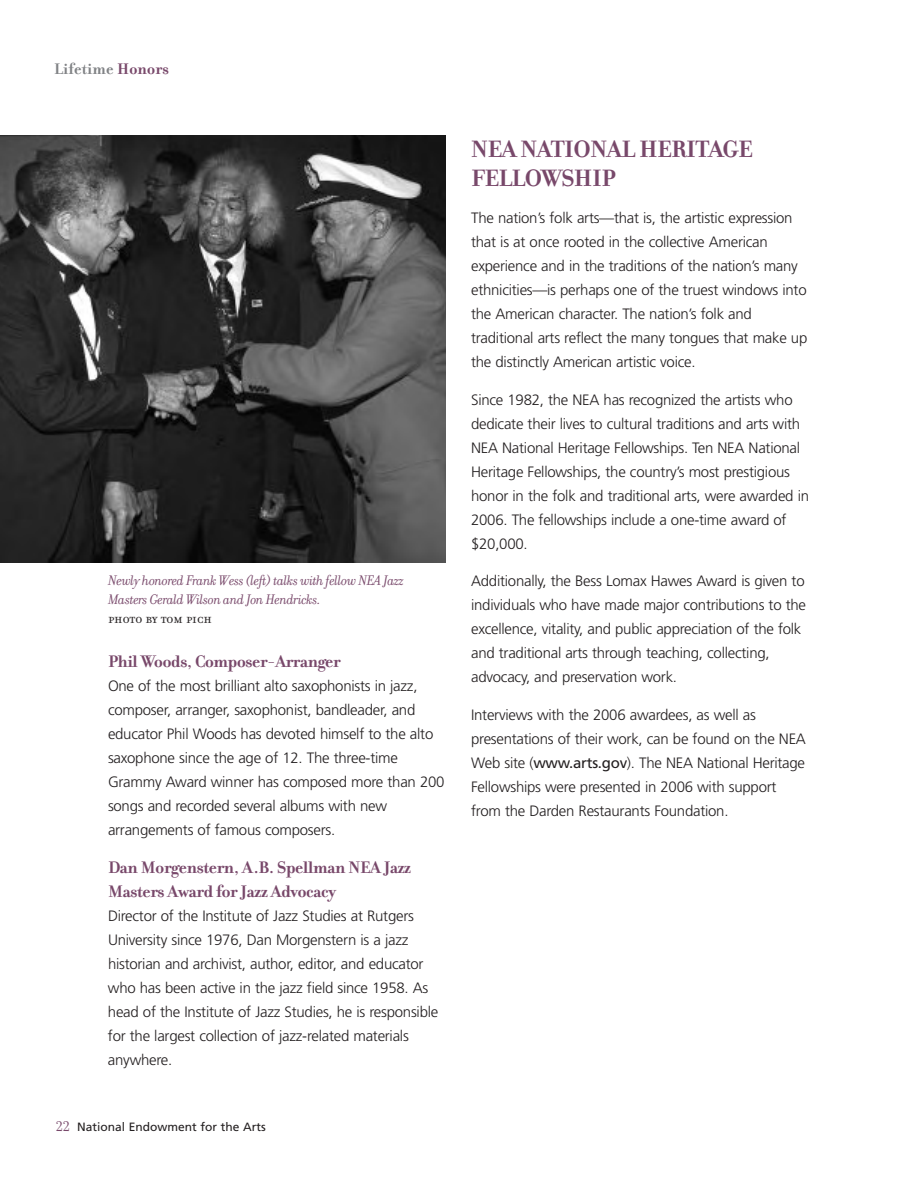
<style>
.page{position:relative;width:918px;height:1188px;background:#fff}
.page>*{position:absolute;margin:0;border:0;box-sizing:border-box;transform-origin:0 0}
.t1{font:700 25.5px/28.5px "Filosofia";letter-spacing:-.02em;color:#78486a}
.t2{font:700 18px/24px "Filosofia";letter-spacing:-.015em;color:#78486a}
.t3{font:700 16.5px "Filosofia";letter-spacing:.01em;color:#808285}
.t4{font:300 15px/24px "Frutiger";letter-spacing:-.015em;color:#231f20}
.t5{font:italic 15px/19.5px "Filosofia";letter-spacing:-.03em;color:#78486a}
.t6{font:15px "Filosofia All Small Caps";color:#231f20}
.t7{font:12px "Frutiger";color:#231f20}
.s1{color:#78486a}
.s2{font-family:"Filosofia Regular Lining";font-size:15px;color:#78486a}
.s3{font-weight:400}
</style>
<div class="page">
<img style="left:0;top:135px;width:446px;height:428px">
<p class="t3" style="left:54px;top:59px;width:116px">Lifetime <span class="s1">Honors</span></p>
<p class="t5" style="left:108px;top:570px;width:298px">Newly honored Frank Wess (left) talks with fellow NEA Jazz<br>Masters Gerald Wilson and Jon Hendricks.</p>
<p class="t6" style="left:108px;top:609px;width:106px">Photo by Tom Pich</p>
<p class="t2" style="left:108px;top:649px;width:234px">Phil Woods, Composer-Arranger</p>
<p class="t4" style="left:108px;top:675px;width:338px">One of the most brilliant alto saxophonists in jazz, composer, arranger, saxophonist, bandleader, and educator Phil Woods has devoted himself to the alto saxophone since the age of 12. The three-time Grammy Award winner has composed more than 200 songs and recorded several albums with new arrangements of famous composers.</p>
<p class="t2" style="left:108px;top:855px;width:305px">Dan Morgenstern, A.B. Spellman NEA Jazz<br>Masters Award for Jazz Advocacy</p>
<p class="t4" style="left:108px;top:905px;width:332px">Director of the Institute of Jazz Studies at Rutgers University since 1976, Dan Morgenstern is a jazz historian and archivist, author, editor, and educator who has been active in the jazz field since 1958. As head of the Institute of Jazz Studies, he is responsible for the largest collection of jazz-related materials anywhere.</p>
<p class="t7" style="left:56px;top:1122px;width:211px"><span class="s2">22</span> National Endowment for the Arts</p>
<h1 class="t1" style="left:471px;top:134px;width:283px">NEA NATIONAL HERITAGE<br>FELLOWSHIP</h1>
<p class="t4" style="left:471px;top:207px;width:338px">The nation’s folk arts—that is, the artistic expression that is at once rooted in the collective American experience and in the traditions of the nation’s many ethnicities—is perhaps one of the truest windows into the American character. The nation’s folk and traditional arts reflect the many tongues that make up the distinctly American artistic voice.</p>
<p class="t4" style="left:471px;top:389px;width:340px">Since 1982, the NEA has recognized the artists who dedicate their lives to cultural traditions and arts with NEA National Heritage Fellowships. Ten NEA National Heritage Fellowships, the country’s most prestigious honor in the folk and traditional arts, were awarded in 2006. The fellowships include a one-time award of $20,000.</p>
<p class="t4" style="left:471px;top:570px;width:336px">Additionally, the Bess Lomax Hawes Award is given to individuals who have made major contributions to the excellence, vitality, and public appreciation of the folk and traditional arts through teaching, collecting, advocacy, and preservation work.</p>
<p class="t4" style="left:471px;top:704px;width:336px">Interviews with the 2006 awardees, as well as presentations of their work, can be found on the NEA Web site (<span class="s3">www.arts.gov</span>). The NEA National Heritage Fellowships were presented in 2006 with support from the Darden Restaurants Foundation.</p>
</div>
